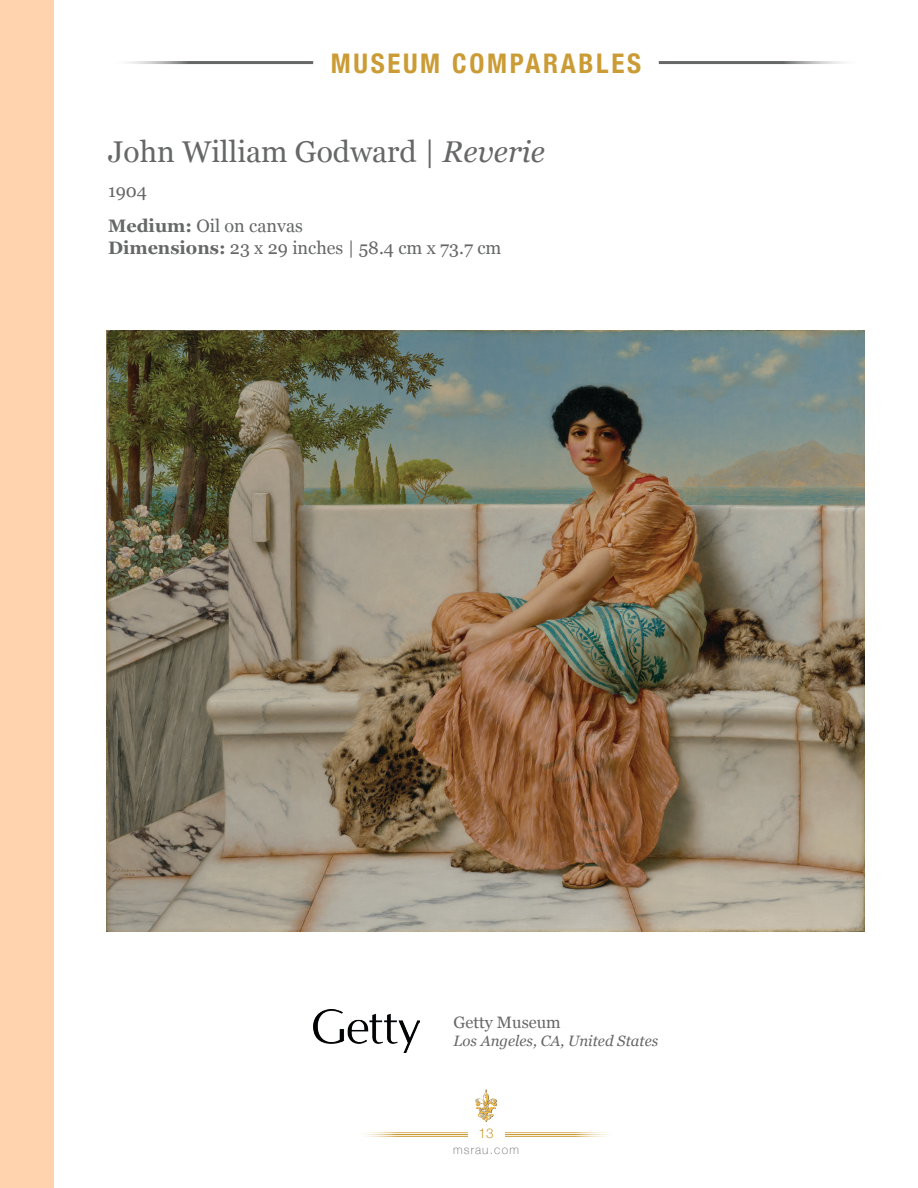
<style>
.page{position:relative;width:918px;height:1188px;background:#fff}
.page>*{position:absolute;margin:0;border:0;box-sizing:border-box;transform-origin:0 0}
.t1{font:30px "Georgia";color:#666767}
.t2{font:700 condensed 27px "Helvetica Neue";letter-spacing:.1em;color:#cb9c35}
.t3{font:18px "Georgia";color:#666767}
.t4{font:16.5px "Georgia";color:#666767}
.t5{font:italic 15px "Georgia";color:#666767}
.t6{font:300 13.5px "Helvetica Neue";color:#cb9c35}
.t7{font:100 12px "Helvetica Neue";letter-spacing:.1em;color:#666767}
.s1{font-style:italic}
.s2{font-weight:700}
</style>
<div class="page">
<svg style="left:378px;top:1133px;width:215px;height:3px"></svg>
<hr style="left:357px;top:1132px;width:258px;height:1px;background:#cb9c35">
<hr style="left:357px;top:1134px;width:258px;height:1px;background:#cb9c35">
<hr style="left:357px;top:1136px;width:258px;height:1px;background:#cb9c35">
<div style="left:468px;top:1124px;width:36px;height:15px;background:#fff"></div>
<img style="left:475px;top:1089px;width:22px;height:32px">
<div style="left:0;top:0;width:54px;height:1188px;background:#fed3ad"></div>
<hr style="left:108px;top:61px;width:756px;height:3px;background:#666767">
<div style="left:313px;top:35px;width:346px;height:55px;background:#fff;border-radius:14px"></div>
<img style="left:107px;top:331px;width:758px;height:600px">
<img style="left:313px;top:1010px;width:106px;height:43px">
<p class="t2" style="left:331px;top:41px;width:312px">MUSEUM COMPARABLES</p>
<p class="t1" style="left:108px;top:130px;width:438px">John William Godward | <span class="s1">Reverie</span></p>
<p class="t3" style="left:108px;top:178px;width:41px">1904</p>
<p class="t3" style="left:108px;top:213px;width:196px"><span class="s2">Medium:</span> Oil on canvas</p>
<p class="t3" style="left:108px;top:234px;width:395px"><span class="s2">Dimensions:</span> 23 x 29 inches | 58.4 cm x 73.7 cm</p>
<p class="t4" style="left:454px;top:1011px;width:109px">Getty Museum</p>
<p class="t5" style="left:454px;top:1030px;width:206px">Los Angeles, CA, United States</p>
<p class="t6" style="left:478px;top:1122px;width:17px">13</p>
<p class="t7" style="left:453px;top:1141px;width:67px">msrau.com</p>
</div>
